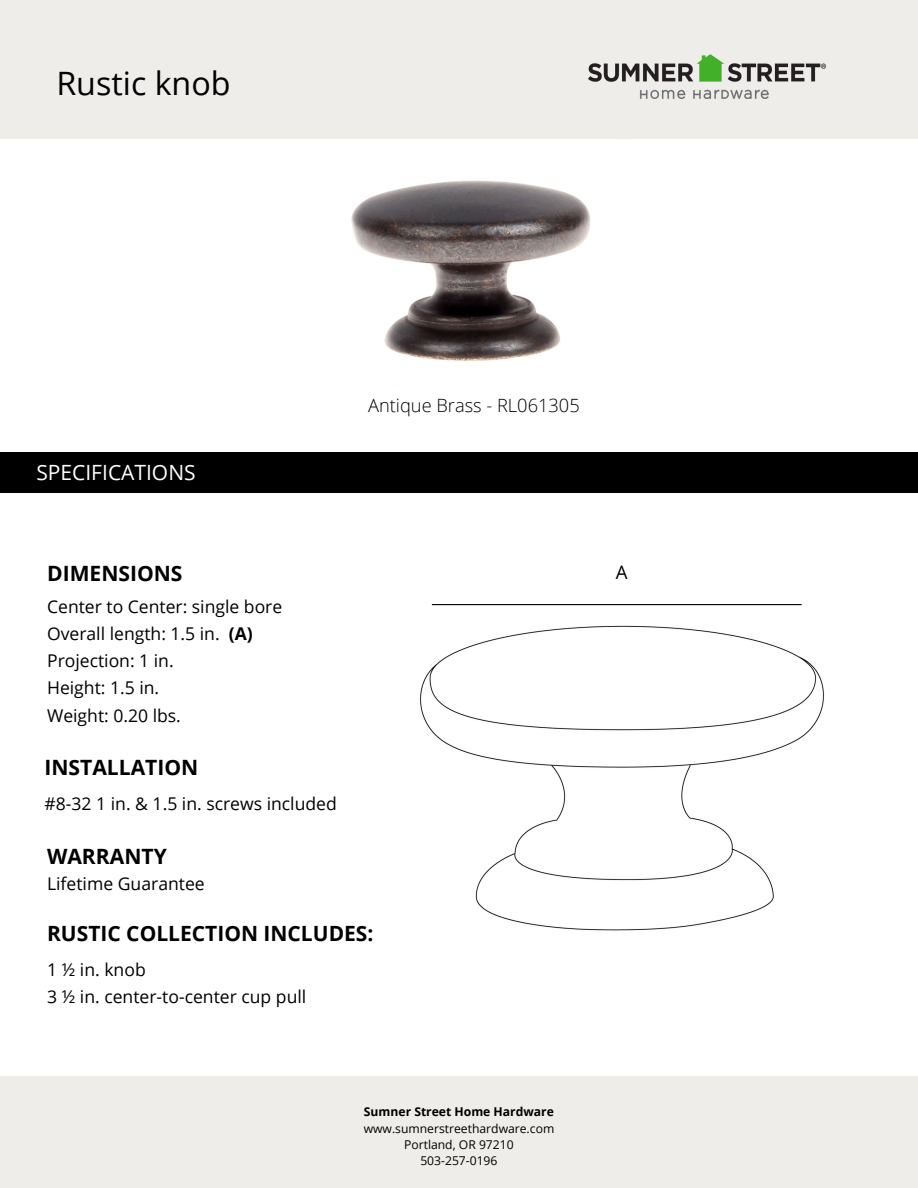
<style>
.page{position:relative;width:918px;height:1188px;background:#fff}
.page>*{position:absolute;margin:0;border:0;box-sizing:border-box;transform-origin:0 0}
.t1{font:32.25px "Open Sans";color:#000}
.t2{font:700 21.15px "Open Sans";color:#000}
.t3{font:700 21px "Open Sans";color:#000}
.t4{font:21px "Open Sans";color:#fff}
.t5{font:18.75px "Open Sans";color:#000}
.t6{font:300 18.3px "Open Sans";color:#000}
.t7{font:17.55px "Open Sans";color:#000}
.t8{font:12.15px "Open Sans";color:#000}
.t9{font:700 12.15px "Open Sans";color:#000}
.s1{font-weight:700}
</style>
<div class="page">
<img style="left:299px;top:138px;width:350px;height:223px">
<div style="left:0;top:0;width:918px;height:138px;background:#efede9"></div>
<img style="left:589px;top:54px;width:237px;height:44px">
<div style="left:0;top:453px;width:918px;height:40px;background:#000"></div>
<div style="left:0;top:1077px;width:918px;height:111px;background:#efede9"></div>
<img style="left:420px;top:625px;width:404px;height:306px">
<hr style="left:432px;top:604px;width:369px;height:1px;background:#000">
<p class="t1" style="left:56px;top:60px;width:176px">Rustic knob</p>
<p class="t4" style="left:36px;top:458px;width:161px">SPECIFICATIONS</p>
<p class="t6" style="left:368px;top:393px;width:213px">Antique Brass - RL061305</p>
<p class="t2" style="left:47px;top:558px;width:137px">DIMENSIONS</p>
<p class="t5" style="left:616px;top:559px;width:13px">A</p>
<p class="t7" style="left:47px;top:594px;width:237px">Center to Center: single bore</p>
<p class="t7" style="left:47px;top:621px;width:207px">Overall length: 1.5 in. <span class="s1">(A)</span></p>
<p class="t7" style="left:47px;top:648px;width:128px">Projection: 1 in.</p>
<p class="t7" style="left:47px;top:676px;width:114px">Height: 1.5 in.</p>
<p class="t7" style="left:47px;top:703px;width:135px">Weight: 0.20 lbs.</p>
<p class="t2" style="left:45px;top:753px;width:155px">INSTALLATION</p>
<p class="t7" style="left:45px;top:791px;width:294px">#8-32 1 in. &amp; 1.5 in. screws included</p>
<p class="t2" style="left:47px;top:842px;width:121px">WARRANTY</p>
<p class="t7" style="left:47px;top:871px;width:159px">Lifetime Guarantee</p>
<p class="t3" style="left:47px;top:918px;width:328px">RUSTIC COLLECTION INCLUDES:</p>
<p class="t7" style="left:47px;top:957px;width:100px">1 ½ in. knob</p>
<p class="t7" style="left:47px;top:985px;width:261px">3 ½ in. center-to-center cup pull</p>
<p class="t9" style="left:364px;top:1103px;width:191px">Sumner Street Home Hardware</p>
<p class="t8" style="left:364px;top:1120px;width:192px">www.sumnerstreethardware.com</p>
<p class="t8" style="left:404px;top:1136px;width:111px">Portland, OR 97210</p>
<p class="t8" style="left:420px;top:1152px;width:79px">503-257-0196</p>
</div>
